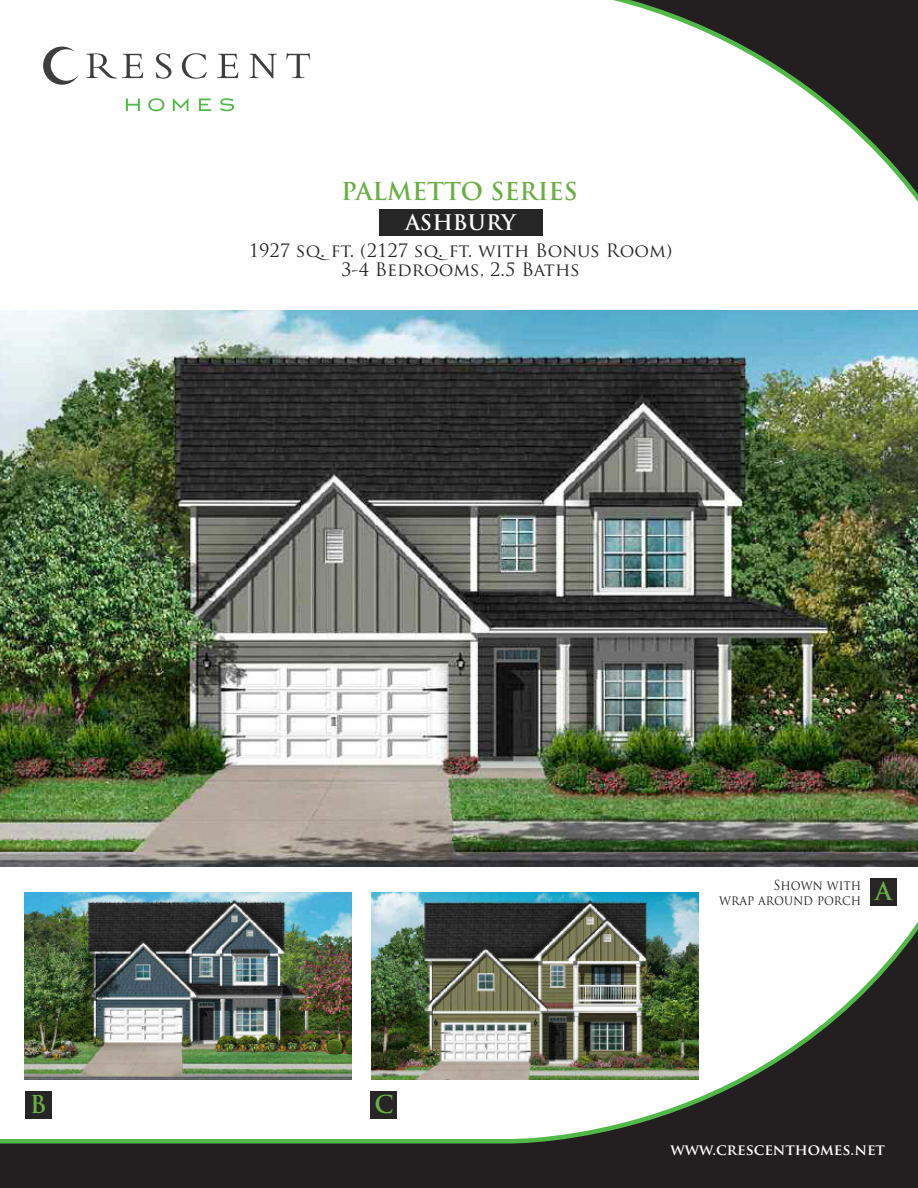
<style>
.page{position:relative;width:918px;height:1188px;background:#fff}
.page>*{position:absolute;margin:0;border:0;box-sizing:border-box;transform-origin:0 0}
.t1{font:700 24px "Trajan";color:#6aaf43}
.t2{font:700 21px "Trajan Pro";color:#fff}
.t3{font:18px/19.5px "Trajan Pro";color:#272627;text-align:center}
.t4{font:700 15px "Trajan Pro";color:#fff}
.t5{font:13.5px/15px "Trajan Pro";color:#272627;text-align:right;scale:.91 1}
</style>
<div class="page">
<div style="left:379px;top:209px;width:163px;height:27px;background:#272627"></div>
<img style="left:0;top:310px;width:918px;height:556px">
<svg style="left:613px;top:0;width:305px;height:202px"></svg>
<img style="left:0;top:892px;width:918px;height:296px">
<svg style="left:126px;top:98px;width:14px;height:13px"></svg>
<svg style="left:148px;top:98px;width:16px;height:13px"></svg>
<svg style="left:173px;top:98px;width:15px;height:13px"></svg>
<svg style="left:199px;top:98px;width:12px;height:13px"></svg>
<svg style="left:220px;top:98px;width:14px;height:13px"></svg>
<svg style="left:43px;top:47px;width:36px;height:38px"></svg>
<svg style="left:87px;top:53px;width:56px;height:26px"></svg>
<svg style="left:156px;top:53px;width:15px;height:26px"></svg>
<svg style="left:182px;top:53px;width:25px;height:26px"></svg>
<svg style="left:217px;top:54px;width:21px;height:24px"></svg>
<svg style="left:249px;top:54px;width:28px;height:24px"></svg>
<svg style="left:286px;top:53px;width:24px;height:25px"></svg>
<div style="left:22px;top:1087px;width:40px;height:37px;background:#fff"></div>
<div style="left:367px;top:1085px;width:43px;height:40px;background:#fff"></div>
<div style="left:25px;top:1091px;width:27px;height:27px;background:#272526"></div>
<div style="left:370px;top:1091px;width:27px;height:28px;background:#272526"></div>
<div style="left:867px;top:873px;width:37px;height:37px;background:#fff"></div>
<div style="left:870px;top:878px;width:27px;height:28px;background:#272526"></div>
<h1 class="t1" style="left:341px;top:177px;width:238px">PALMETTO SERIES</h1>
<p class="t2" style="left:405px;top:214px;width:112px">ASHBURY</p>
<p class="t3" style="left:249px;top:242px;width:425px">1927 sq. ft. (2127 sq. ft. with Bonus Room)<br>3-4 Bedrooms, 2.5 Baths</p>
<h1 class="t1" style="left:30px;top:1091px;width:18px">B</h1>
<h1 class="t1" style="left:374px;top:1091px;width:21px">C</h1>
<p class="t5" style="left:719px;top:879px;width:158px">Shown with<br>wrap around porch</p>
<h1 class="t1" style="left:875px;top:878px;width:18px">A</h1>
<p class="t4" style="left:671px;top:1144px;width:216px">www.crescenthomes.net</p>
</div>
